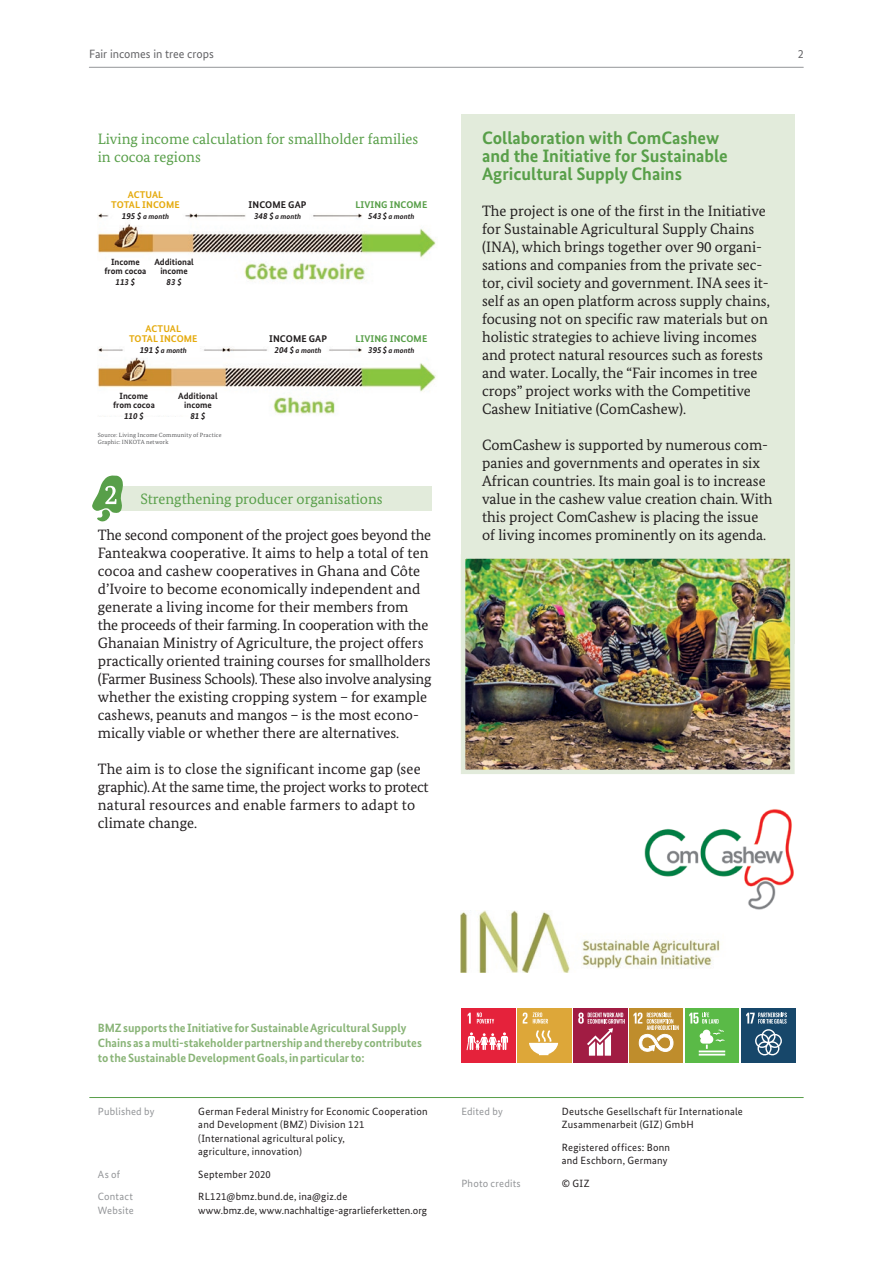
<style>
.page{position:relative;width:893px;height:1263px;background:#fff}
.page>*{position:absolute;margin:0;border:0;box-sizing:border-box;transform-origin:0 0}
.Überschrift1{font:700 18px/18px "Bundes Sans";color:#589f49}
.Copy{font:15px/18px "Bundes Serif";color:#231f20}
.Copy-2{font:15px/18px "Bundes Serif";color:#589f49}
.Table_headline{font:700 12px/15px "Bundes Sans";color:#89b477}
.t1{font:12px "Bundes Sans";color:#636366}
.Imprint{font:10.5px/13.5px "Bundes Sans";letter-spacing:.02em;color:#231f20}
.Imprint-2{font:10.5px "Bundes Sans";letter-spacing:.02em;color:#939598}
.t2{font:700 9.75px/10.5px "Bundes Sans";letter-spacing:.01em;color:#e5ab0f;text-align:center}
.t3{font:700 9.75px "Bundes Sans";letter-spacing:.01em;color:#589f49}
.t4{font:700 9.75px "Bundes Sans";letter-spacing:.01em;color:#231f20}
.t5{font:700 9px/9px "Bundes Sans";color:#231f20;text-align:center}
.t6{font:italic 700 9px "Bundes Sans";color:#231f20}
.t7{font:italic 700 7.5px "Bundes Sans";color:#231f20}
.t8{font:6px/7.2px "Bundes Serif";letter-spacing:.02em;color:#57585a}
.s1{font-size:9px}
</style>
<div class="page">
<div style="left:111px;top:486px;width:321px;height:24px;background:#e2ebdb"></div>
<svg style="left:92px;top:475px;width:33px;height:47px"></svg>
<img style="left:98px;top:213px;width:338px;height:68px">
<div style="left:461px;top:114px;width:334px;height:529px;background:#e2ebdb"></div>
<img style="left:466px;top:559px;width:324px;height:210px">
<div style="left:461px;top:554px;width:334px;height:220px;border:4px solid #e2ebdb"></div>
<img style="left:644px;top:809px;width:150px;height:101px">
<img style="left:461px;top:911px;width:259px;height:61px">
<div style="left:461px;top:1008px;width:54px;height:54px;background:#e5223b"></div>
<svg style="left:468px;top:1013px;width:3px;height:10px"></svg>
<svg style="left:467px;top:1032px;width:41px;height:18px"></svg>
<svg style="left:477px;top:1012px;width:17px;height:11px"></svg>
<hr style="left:90px;top:1097px;width:713px;height:1px;background:#589f49">
<div style="left:517px;top:1008px;width:54px;height:54px;background:#dda739"></div>
<svg style="left:523px;top:1012px;width:4px;height:11px"></svg>
<svg style="left:529px;top:1030px;width:29px;height:25px"></svg>
<svg style="left:533px;top:1012px;width:15px;height:11px"></svg>
<div style="left:573px;top:1008px;width:54px;height:54px;background:#a11c43"></div>
<svg style="left:578px;top:1012px;width:47px;height:44px"></svg>
<div style="left:629px;top:1008px;width:54px;height:54px;background:#bf8d2c"></div>
<svg style="left:633px;top:1012px;width:46px;height:40px"></svg>
<div style="left:685px;top:1008px;width:54px;height:54px;background:#5aba47"></div>
<svg style="left:689px;top:1012px;width:36px;height:43px"></svg>
<div style="left:741px;top:1008px;width:54px;height:54px;background:#17476a"></div>
<svg style="left:755px;top:1029px;width:27px;height:26px"></svg>
<svg style="left:746px;top:1012px;width:41px;height:11px"></svg>
<img style="left:98px;top:346px;width:338px;height:71px">
<hr style="left:89px;top:67px;width:714px;height:1px;background:#939598">
<p class="t1" style="left:89px;top:47px;width:126px">Fair incomes in tree crops</p>
<p class="t1" style="left:798px;top:47px;width:7px">2</p>
<p class="Copy-2" style="left:98px;top:130px;width:322px">Living income calculation for smallholder families in cocoa regions</p>
<p class="t2" style="left:111px;top:189px;width:70px">ACTUAL<br>TOTAL INCOME</p>
<p class="t7" style="left:122px;top:212px;width:49px"><span class="s1">195 $</span> a month</p>
<p class="t5" style="left:104px;top:258px;width:43px">Income from cocoa</p>
<p class="t6" style="left:116px;top:276px;width:21px">113 $</p>
<p class="t5" style="left:154px;top:258px;width:41px">Additional income</p>
<p class="t6" style="left:167px;top:276px;width:17px">83 $</p>
<p class="t2" style="left:129px;top:323px;width:70px">ACTUAL<br>TOTAL INCOME</p>
<p class="t7" style="left:140px;top:345px;width:49px"><span class="s1">191 $</span> a month</p>
<p class="t5" style="left:113px;top:391px;width:43px">Income from cocoa</p>
<p class="t6" style="left:124px;top:410px;width:21px">110 $</p>
<p class="t5" style="left:178px;top:391px;width:41px">Additional income</p>
<p class="t6" style="left:190px;top:410px;width:17px">81 $</p>
<p class="t8" style="left:98px;top:431px;width:125px">Source: Living Income Community of Practice<br>Graphic: INKOTA network</p>
<p class="t4" style="left:249px;top:199px;width:59px">INCOME GAP</p>
<p class="t7" style="left:254px;top:212px;width:48px"><span class="s1">348 $</span> a month</p>
<p class="t4" style="left:269px;top:333px;width:59px">INCOME GAP</p>
<p class="t7" style="left:275px;top:345px;width:48px"><span class="s1">204 $</span> a month</p>
<p class="t3" style="left:355px;top:199px;width:73px">LIVING INCOME</p>
<p class="t7" style="left:368px;top:212px;width:48px"><span class="s1">543 $</span> a month</p>
<p class="t3" style="left:355px;top:333px;width:73px">LIVING INCOME</p>
<p class="t7" style="left:368px;top:345px;width:48px"><span class="s1">395 $</span> a month</p>
<p class="Copy-2" style="left:140px;top:490px;width:244px">Strengthening producer organisations</p>
<p class="Copy" style="left:98px;top:526px;width:335px">The second component of the project goes beyond the Fanteakwa cooperative. It aims to help a total of ten cocoa and cashew cooperatives in Ghana and Côte d’Ivoire to become economically independent and generate a living income for their members from the proceeds of their farming. In cooperation with the Ghanaian Ministry of Agriculture, the project offers practically oriented training courses for smallholders (Farmer Business Schools). These also involve analysing whether the existing cropping system – for example cashews, peanuts and mangos – is the most econo&shy;mically viable or whether there are alternatives.</p>
<p class="Copy" style="left:98px;top:760px;width:332px">The aim is to close the significant income gap (see graphic). At the same time, the project works to protect natural resources and enable farmers to adapt to climate change.</p>
<p class="Überschrift1" style="left:482px;top:129px;width:247px">Collaboration with ComCashew and the Initiative for Sustainable<br>Agricultural Supply Chains</p>
<p class="Copy" style="left:482px;top:202px;width:289px">The project is one of the first in the Initiative for Sustainable Agricultural Supply Chains (INA), which brings together over 90 organi&shy;sations and companies from the private sec&shy;tor, civil society and government. INA sees it&shy;self as an open platform across supply chains, focusing not on specific raw materials but on holistic strategies to achieve living incomes and protect natural resources such as forests and water. Locally, the “Fair incomes in tree crops” project works with the Competitive Cashew Initiative (ComCashew).</p>
<p class="Copy" style="left:482px;top:436px;width:292px">ComCashew is supported by numerous com&shy;panies and governments and operates in six African countries. Its main goal is to increase value in the cashew value creation chain. With this project ComCashew is placing the issue of living incomes prominently on its agenda.</p>
<p class="Table_headline" style="left:98px;top:1020px;width:326px">BMZ supports the Initiative for Sustainable Agricultural Supply<br>Chains as a multi-stakeholder partnership and thereby contributes to the Sustainable Development Goals, in particular to:</p>
<p class="Imprint-2" style="left:98px;top:1104px;width:58px">Published by</p>
<p class="Imprint" style="left:198px;top:1104px;width:231px">German Federal Ministry for Economic Cooperation and Development (BMZ) Division 121 (International agricultural policy,<br>agriculture, innovation)</p>
<p class="Imprint-2" style="left:98px;top:1168px;width:24px">As of</p>
<p class="Imprint" style="left:198px;top:1167px;width:74px">September 2020</p>
<p class="Imprint-2" style="left:98px;top:1190px;width:37px">Contact</p>
<p class="Imprint" style="left:198px;top:1190px;width:151px">RL121@bmz.bund.de, ina@giz.de</p>
<p class="Imprint-2" style="left:98px;top:1203px;width:37px">Website</p>
<p class="Imprint" style="left:198px;top:1203px;width:230px">www.bmz.de, www.nachhaltige-agrarlieferketten.org</p>
<p class="Imprint-2" style="left:461px;top:1104px;width:43px">Edited by</p>
<p class="Imprint" style="left:562px;top:1104px;width:183px">Deutsche Gesellschaft für Internationale<br>Zusammenarbeit (GIZ) GmbH</p>
<p class="Imprint" style="left:562px;top:1140px;width:110px">Registered offices: Bonn and Eschborn, Germany</p>
<p class="Imprint-2" style="left:461px;top:1176px;width:61px">Photo credits</p>
<p class="Imprint" style="left:562px;top:1176px;width:29px">© GIZ</p>
</div>
